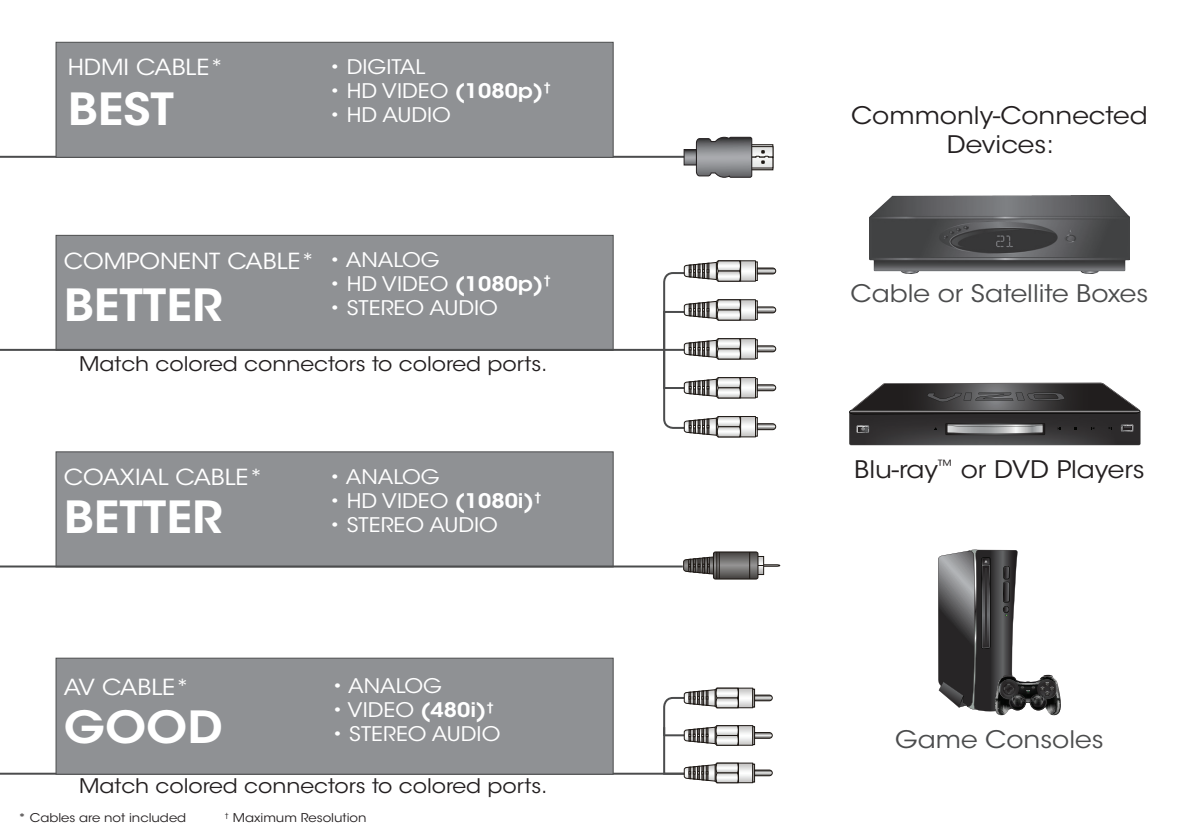
<style>
.page{position:relative;width:1191px;height:840px;background:#fff}
.page>*{position:absolute;margin:0;border:0;box-sizing:border-box;transform-origin:0 0}
.Connect_-_Best_Bette{font:600 44px "ITC Avant Garde Std";color:#fff;scale:1.1 1}
.t1{font:24px/28.8px "ITC Avant Garde Std";color:#231f20;text-align:center;scale:1.1 1}
.t2{font:24px "ITC Avant Garde Std";color:#4b4c4d;scale:1.1 1}
.Connect_-_White_Body{font:22px "ITC Avant Garde Std";color:#fff;scale:1.1 1}
.Connect_-_White_Body-2{font:20px "ITC Avant Garde Std";color:#fff;scale:1.1 1}
.t3{font:20px "ITC Avant Garde Std";color:#231f20;scale:1.1 1}
.Sub_Page_-_Legal{font:12px "ITC Avant Garde Std";color:#231f20;scale:1.1 1}
.s1{font-weight:600}
</style>
<div class="page">
<svg style="left:938px;top:549px;width:122px;height:166px"></svg>
<svg style="left:849px;top:382px;width:291px;height:63px;background:#4c4b4c"></svg>
<img style="left:869px;top:195px;width:260px;height:78px">
<svg style="left:0;top:155px;width:684px;height:196px"></svg>
<div style="left:56px;top:42px;width:557px;height:116px;background:#8f9194;border:1px solid #4b4c4d"></div>
<div style="left:56px;top:235px;width:557px;height:115px;background:#8f9194;border:1px solid #4b4c4d"></div>
<hr style="left:0;top:772px;width:703px;height:2px;background:#4b4c4d">
<svg style="left:684px;top:136px;width:90px;height:42px"></svg>
<div style="left:683px;top:149px;width:14px;height:16px;border:1px solid #231f20"></div>
<hr style="left:0;top:348px;width:709px;height:2px;background:#4b4c4d">
<svg style="left:662px;top:260px;width:114px;height:177px"></svg>
<div style="left:56px;top:451px;width:557px;height:116px;background:#8f9194;border:1px solid #4b4c4d"></div>
<div style="left:757px;top:556px;width:7px;height:18px;border:1px solid #1d1814"></div>
<svg style="left:758px;top:564px;width:22px;height:2px"></svg>
<img style="left:720px;top:551px;width:38px;height:26px">
<div style="left:713px;top:551px;width:45px;height:28px;border:1px solid #1d1814;border-radius:2px"></div>
<svg style="left:749px;top:551px;width:1px;height:27px"></svg>
<svg style="left:683px;top:551px;width:37px;height:27px"></svg>
<div style="left:56px;top:657px;width:557px;height:117px;background:#8f9194;border:1px solid #4b4c4d"></div>
<svg style="left:662px;top:687px;width:110px;height:95px"></svg>
<hr style="left:0;top:565px;width:683px;height:2px;background:#4b4c4d">
<p class="Connect_-_White_Body" style="left:68px;top:54px;width:144px">HDMI CABLE*</p>
<p class="Connect_-_White_Body-2" style="left:329px;top:54px;width:89px">• DIGITAL</p>
<p class="Connect_-_White_Body-2" style="left:329px;top:78px;width:203px">• HD VIDEO <span class="s1">(1080p)</span><sup>†</sup></p>
<p class="Connect_-_White_Body-2" style="left:329px;top:102px;width:112px">• HD AUDIO</p>
<p class="Connect_-_Best_Bette" style="left:68px;top:81px;width:98px">BEST</p>
<p class="Connect_-_White_Body" style="left:64px;top:247px;width:230px">COMPONENT CABLE*</p>
<p class="Connect_-_White_Body-2" style="left:329px;top:247px;width:101px">• ANALOG</p>
<p class="Connect_-_White_Body-2" style="left:329px;top:271px;width:203px">• HD VIDEO <span class="s1">(1080p)</span><sup>†</sup></p>
<p class="Connect_-_White_Body-2" style="left:329px;top:295px;width:155px">• STEREO AUDIO</p>
<p class="Connect_-_Best_Bette" style="left:64px;top:277px;width:146px">BETTER</p>
<p class="t3" style="left:79px;top:351px;width:427px">Match colored connectors to colored ports.</p>
<p class="Connect_-_White_Body" style="left:64px;top:463px;width:183px">COAXIAL CABLE*</p>
<p class="Connect_-_White_Body-2" style="left:329px;top:464px;width:101px">• ANALOG</p>
<p class="Connect_-_White_Body-2" style="left:329px;top:488px;width:195px">• HD VIDEO <span class="s1">(1080i)</span><sup>†</sup></p>
<p class="Connect_-_White_Body-2" style="left:329px;top:512px;width:155px">• STEREO AUDIO</p>
<p class="Connect_-_Best_Bette" style="left:64px;top:488px;width:146px">BETTER</p>
<p class="Connect_-_White_Body" style="left:64px;top:673px;width:116px">AV CABLE*</p>
<p class="Connect_-_White_Body-2" style="left:332px;top:673px;width:101px">• ANALOG</p>
<p class="Connect_-_White_Body-2" style="left:332px;top:697px;width:149px">• VIDEO <span class="s1">(480i)</span><sup>†</sup></p>
<p class="Connect_-_White_Body-2" style="left:332px;top:721px;width:155px">• STEREO AUDIO</p>
<p class="t3" style="left:79px;top:773px;width:427px">Match colored connectors to colored ports.</p>
<p class="Sub_Page_-_Legal" style="left:18px;top:809px;width:154px">* Cables are not included</p>
<p class="Connect_-_Best_Bette" style="left:64px;top:698px;width:146px">GOOD</p>
<p class="Sub_Page_-_Legal" style="left:224px;top:809px;width:131px"><sup>†</sup> Maximum Resolution</p>
<p class="t1" style="left:851px;top:101px;width:271px">Commonly-Connected<br>Devices:</p>
<p class="t2" style="left:850px;top:279px;width:272px">Cable or Satellite Boxes</p>
<p class="t1" style="left:854px;top:454px;width:266px">Blu-ray<sup>™</sup> or DVD Players</p>
<p class="t2" style="left:895px;top:724px;width:191px">Game Consoles</p>
</div>
